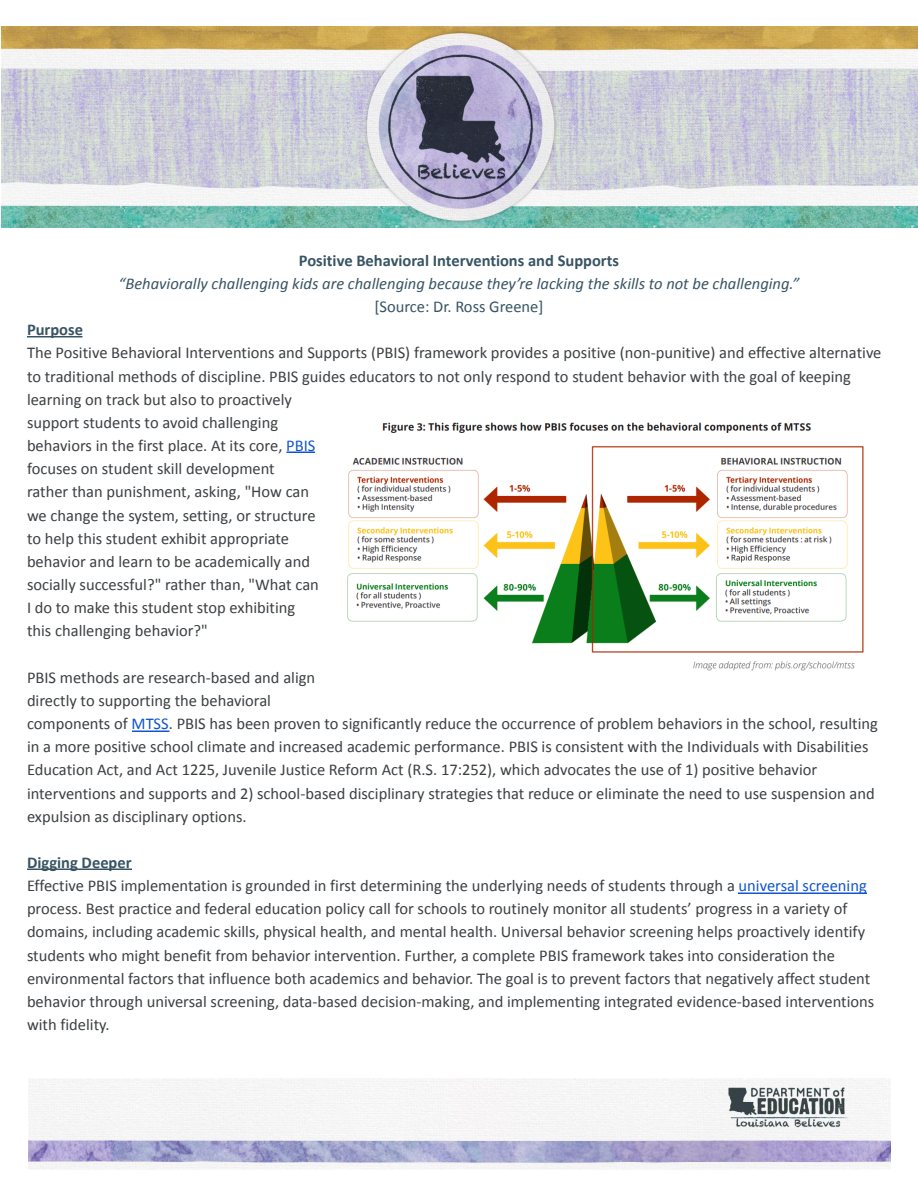
<style>
.page{position:relative;width:918px;height:1188px;background:#fff}
.page>*{position:absolute;margin:0;border:0;box-sizing:border-box;transform-origin:0 0}
.t1{font:16.5px/23.1px "Calibri";color:#3c4043}
.t2{font:italic 16.5px "Calibri";color:#385463}
.t3{font:700 16.5px "Calibri";color:#385463}
.t4{font:16.5px "Calibri";color:#385463}
.s1{color:#15c}
.s2{font-weight:700;color:#385463}
</style>
<div class="page">
<img style="left:1px;top:26px;width:917px;height:202px">
<hr style="left:27px;top:336px;width:55px;height:1px;background:#385463">
<hr style="left:287px;top:451px;width:28px;height:2px;background:#15c">
<hr style="left:132px;top:731px;width:37px;height:1px;background:#15c">
<hr style="left:27px;top:868px;width:105px;height:2px;background:#385463">
<hr style="left:738px;top:892px;width:129px;height:2px;background:#15c">
<img style="left:347px;top:422px;width:517px;height:249px">
<img style="left:28px;top:1078px;width:863px;height:92px">
<p class="t3" style="left:299px;top:253px;width:322px">Positive Behavioral Interventions and Supports</p>
<p class="t2" style="left:119px;top:277px;width:682px">“Behaviorally challenging kids are challenging because they’re lacking the skills to not be challenging.”</p>
<p class="t4" style="left:374px;top:300px;width:171px">[Source: Dr. Ross Greene]</p>
<p class="t3" style="left:27px;top:323px;width:58px">Purpose</p>
<p class="t1" style="left:27px;top:343px;width:856px">The Positive Behavioral Interventions and Supports (PBIS) framework provides a positive (non-punitive) and effective alternative to traditional methods of discipline. PBIS guides educators to not only respond to student behavior with the goal of keeping learning on track but also to proactively<br>support students to avoid challenging<br>behaviors in the first place. At its core, <span class="s1">PBIS<br></span>focuses on student skill development<br>rather than punishment, asking, "How can<br>we change the system, setting, or structure<br>to help this student exhibit appropriate<br>behavior and learn to be academically and<br>socially successful?" rather than, "What can<br>I do to make this student stop exhibiting<br>this challenging behavior?"</p>
<p class="t1" style="left:27px;top:667px;width:852px">PBIS methods are research-based and align<br>directly to supporting the behavioral<br>components of <span class="s1">MTSS</span>. PBIS has been proven to significantly reduce the occurrence of problem behaviors in the school, resulting in a more positive school climate and increased academic performance. PBIS is consistent with the Individuals with Disabilities Education Act, and Act 1225, Juvenile Justice Reform Act (R.S. 17:252), which advocates the use of 1) positive behavior interventions and supports and 2) school-based disciplinary strategies that reduce or eliminate the need to use suspension and expulsion as disciplinary options.</p>
<p class="t1" style="left:27px;top:852px;width:849px"><span class="s2">Digging Deeper<br></span>Effective PBIS implementation is grounded in first determining the underlying needs of students through a <span class="s1">universal screening </span>process. Best practice and federal education policy call for schools to routinely monitor all students’ progress in a variety of domains, including academic skills, physical health, and mental health. Universal behavior screening helps proactively identify students who might benefit from behavior intervention. Further, a complete PBIS framework takes into consideration the environmental factors that influence both academics and behavior. The goal is to prevent factors that negatively affect student behavior through universal screening, data-based decision-making, and implementing integrated evidence-based interventions with fidelity.</p>
</div>
